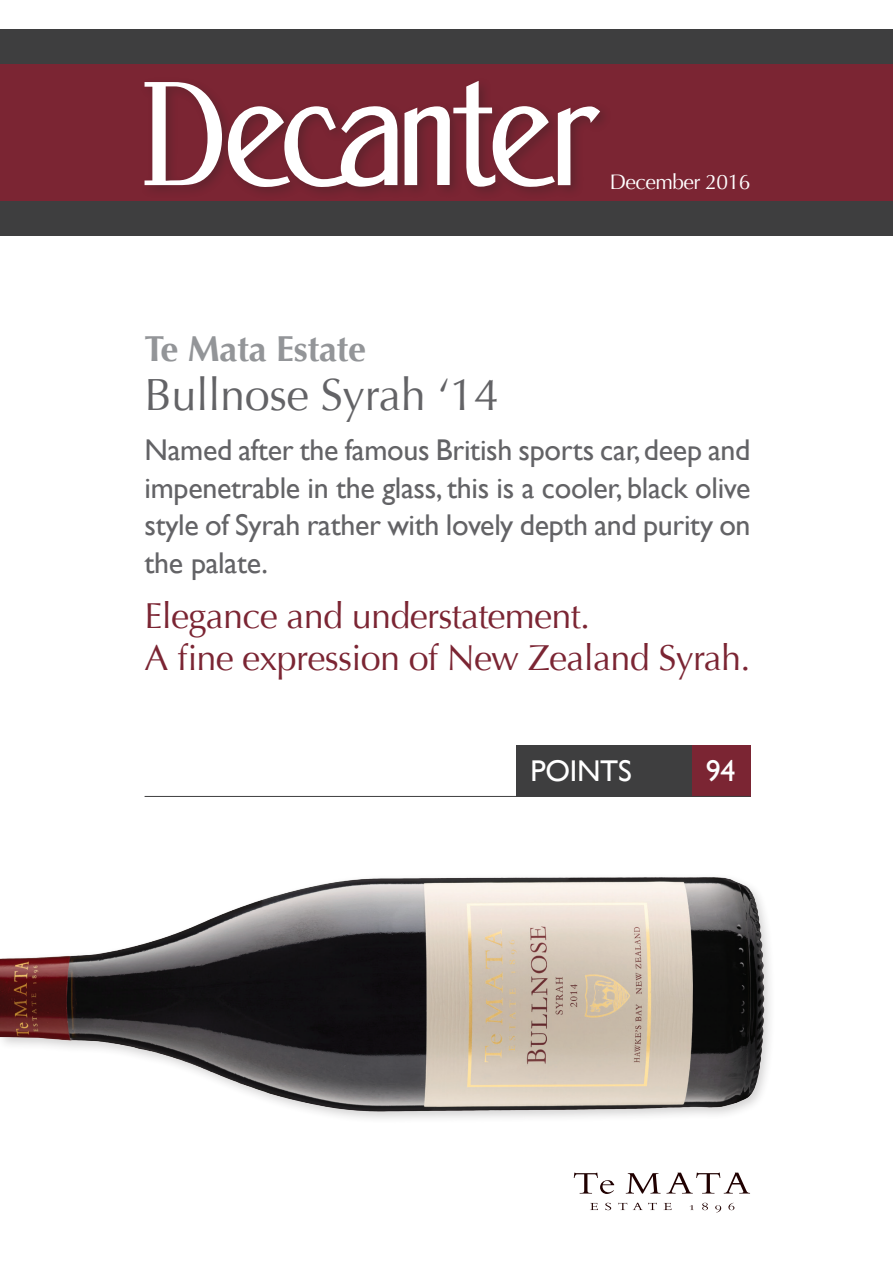
<style>
.page{position:relative;width:893px;height:1263px;background:#fff}
.page>*{position:absolute;margin:0;border:0;box-sizing:border-box;transform-origin:0 0}
.t1{font:45px "Optima";letter-spacing:-.01em;color:#636366}
.t2{font:36px/42px "Optima";letter-spacing:-.02em;color:#7b2533}
.t3{font:700 36px "Optima";letter-spacing:-.01em;color:#939598}
.t4{font:30px/37.5px "Gill Sans";letter-spacing:-.01em;color:#636366;text-align:justify}
.t5{font:30px "Gill Sans";letter-spacing:-.01em;color:#fff}
.t6{font:21px "Optima";letter-spacing:-.025em;color:#fff}
</style>
<div class="page">
<div style="left:689px;top:745px;width:61px;height:51px;background:#7b2533"></div>
<div style="left:516px;top:745px;width:175px;height:51px;background:#3e3e3f"></div>
<div style="left:0;top:30px;width:893px;height:206px;background:#3e3e3f"></div>
<div style="left:1px;top:65px;width:892px;height:136px;background:#7b2533"></div>
<div style="left:140px;top:77px;width:472px;height:123px;background:#231f20;opacity:.3"></div>
<svg style="left:145px;top:82px;width:77px;height:103px"></svg>
<svg style="left:228px;top:106px;width:170px;height:81px"></svg>
<svg style="left:404px;top:81px;width:196px;height:106px"></svg>
<svg style="left:590px;top:1203px;width:8px;height:7px"></svg>
<svg style="left:605px;top:1203px;width:6px;height:7px"></svg>
<svg style="left:618px;top:1203px;width:9px;height:7px"></svg>
<svg style="left:633px;top:1203px;width:24px;height:7px"></svg>
<svg style="left:663px;top:1203px;width:9px;height:7px"></svg>
<svg style="left:689px;top:1205px;width:5px;height:5px"></svg>
<svg style="left:702px;top:1203px;width:6px;height:7px"></svg>
<svg style="left:715px;top:1205px;width:6px;height:7px"></svg>
<svg style="left:728px;top:1203px;width:6px;height:7px"></svg>
<svg style="left:574px;top:1173px;width:40px;height:21px"></svg>
<svg style="left:626px;top:1172px;width:124px;height:21px"></svg>
<img style="left:0;top:877px;width:770px;height:242px">
<hr style="left:145px;top:796px;width:605px;height:1px;background:#3e3e3f">
<p class="t6" style="left:610px;top:169px;width:142px">December 2016</p>
<p class="t3" style="left:145px;top:327px;width:223px">Te Mata Estate</p>
<p class="t1" style="left:145px;top:369px;width:356px">Bullnose Syrah ‘14</p>
<p class="t4" style="left:145px;top:431px;width:608px">Named after the famous British sports car, deep and impenetrable in the glass, this is a cooler, black olive style of Syrah rather with lovely depth and purity on the palate.</p>
<p class="t2" style="left:145px;top:595px;width:607px">Elegance and understatement.<br>A fine expression of New Zealand Syrah.</p>
<p class="t5" style="left:530px;top:753px;width:103px">POINTS</p>
<p class="t5" style="left:706px;top:753px;width:31px">94</p>
</div>
